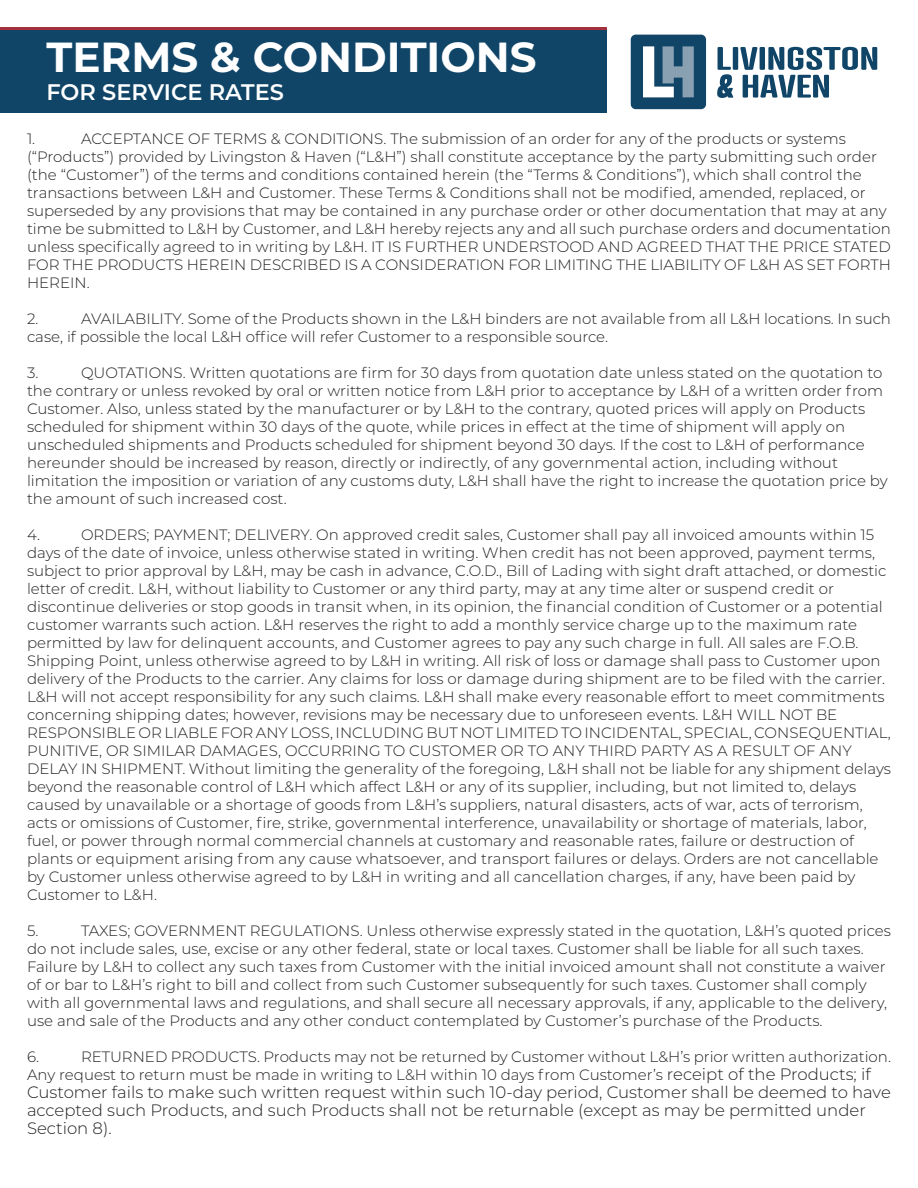
<style>
.page{position:relative;width:918px;height:1188px;background:#fff}
.page>*{position:absolute;margin:0;border:0;box-sizing:border-box;transform-origin:0 0}
.t1{font:700 42px "Montserrat";color:#fff}
.t2{font:600 22.5px "Montserrat";color:#fff}
.t3{font:300 16.5px/18px "Montserrat";color:#231f20}
.t4{font:300 15px/18px "Montserrat";color:#231f20}
.s1{font-size:16.5px}
</style>
<div class="page">
<div style="left:0;top:28px;width:607px;height:85px;background:#104568"></div>
<div style="left:733px;top:47px;width:5px;height:23px;background:#104568"></div>
<svg style="left:740px;top:47px;width:137px;height:51px"></svg>
<svg style="left:717px;top:47px;width:16px;height:51px"></svg>
<div style="left:631px;top:35px;width:75px;height:74px;background:#104568;border-radius:5px"></div>
<svg style="left:643px;top:46px;width:51px;height:51px"></svg>
<hr style="left:0;top:27px;width:607px;height:3px;background:#a42f3d">
<p class="t1" style="left:46px;top:26px;width:492px">TERMS &amp; CONDITIONS</p>
<p class="t2" style="left:46px;top:76px;width:239px">FOR SERVICE RATES</p>
<p class="t4" style="left:27px;top:129px;width:866px;text-indent:54px">ACCEPTANCE OF TERMS &amp; CONDITIONS. The submission of an order for any of the products or systems (“Products”) provided by Livingston &amp; Haven (“L&amp;H”) shall constitute acceptance by the party submitting such order (the “Customer”) of the terms and conditions contained herein (the “Terms &amp; Conditions”), which shall control the transactions between L&amp;H and Customer. These Terms &amp; Conditions shall not be modified, amended, replaced, or superseded by any provisions that may be contained in any purchase order or other documentation that may at any time be submitted to L&amp;H by Customer, and L&amp;H hereby rejects any and all such purchase orders and documentation unless specifically agreed to in writing by L&amp;H. IT IS FURTHER UNDERSTOOD AND AGREED THAT THE PRICE STATED FOR THE PRODUCTS HEREIN DESCRIBED IS A CONSIDERATION FOR LIMITING THE LIABILITY OF L&amp;H AS SET FORTH HEREIN.</p>
<p class="t4" style="left:27px;top:309px;width:13px">2.</p>
<p class="t4" style="left:27px;top:129px;width:10px">1.</p>
<p class="t4" style="left:27px;top:309px;width:866px;text-indent:54px">AVAILABILITY. Some of the Products shown in the L&amp;H binders are not available from all L&amp;H locations. In such case, if possible the local L&amp;H office will refer Customer to a responsible source.</p>
<p class="t4" style="left:27px;top:363px;width:13px">3.</p>
<p class="t4" style="left:27px;top:363px;width:862px;text-indent:54px">QUOTATIONS. Written quotations are firm for 30 days from quotation date unless stated on the quotation to the contrary or unless revoked by oral or written notice from L&amp;H prior to acceptance by L&amp;H of a written order from Customer. Also, unless stated by the manufacturer or by L&amp;H to the contrary, quoted prices will apply on Products scheduled for shipment within 30 days of the quote, while prices in effect at the time of shipment will apply on unscheduled shipments and Products scheduled for shipment beyond 30 days. If the cost to L&amp;H of performance hereunder should be increased by reason, directly or indirectly, of any governmental action, including without limitation the imposition or variation of any customs duty, L&amp;H shall have the right to increase the quotation price by the amount of such increased cost.</p>
<p class="t4" style="left:27px;top:525px;width:15px">4.</p>
<p class="t4" style="left:27px;top:525px;width:866px;text-indent:54px">ORDERS; PAYMENT; DELIVERY. On approved credit sales, Customer shall pay all invoiced amounts within 15 days of the date of invoice, unless otherwise stated in writing. When credit has not been approved, payment terms, subject to prior approval by L&amp;H, may be cash in advance, C.O.D., Bill of Lading with sight draft attached, or domestic letter of credit. L&amp;H, without liability to Customer or any third party, may at any time alter or suspend credit or discontinue deliveries or stop goods in transit when, in its opinion, the financial condition of Customer or a potential customer warrants such action. L&amp;H reserves the right to add a monthly service charge up to the maximum rate permitted by law for delinquent accounts, and Customer agrees to pay any such charge in full. All sales are F.O.B.<br>Shipping Point, unless otherwise agreed to by L&amp;H in writing. All risk of loss or damage shall pass to Customer upon delivery of the Products to the carrier. Any claims for loss or damage during shipment are to be filed with the carrier.<br>L&amp;H will not accept responsibility for any such claims. L&amp;H shall make every reasonable effort to meet commitments concerning shipping dates; however, revisions may be necessary due to unforeseen events. L&amp;H WILL NOT BE RESPONSIBLE OR LIABLE FOR ANY LOSS, INCLUDING BUT NOT LIMITED TO INCIDENTAL, SPECIAL, CONSEQUENTIAL, PUNITIVE, OR SIMILAR DAMAGES, OCCURRING TO CUSTOMER OR TO ANY THIRD PARTY AS A RESULT OF ANY DELAY IN SHIPMENT. Without limiting the generality of the foregoing, L&amp;H shall not be liable for any shipment delays beyond the reasonable control of L&amp;H which affect L&amp;H or any of its supplier, including, but not limited to, delays caused by unavailable or a shortage of goods from L&amp;H’s suppliers, natural disasters, acts of war, acts of terrorism, acts or omissions of Customer, fire, strike, governmental interference, unavailability or shortage of materials, labor, fuel, or power through normal commercial channels at customary and reasonable rates, failure or destruction of plants or equipment arising from any cause whatsoever, and transport failures or delays. Orders are not cancellable by Customer unless otherwise agreed to by L&amp;H in writing and all cancellation charges, if any, have been paid by Customer to L&amp;H.</p>
<p class="t4" style="left:27px;top:921px;width:13px">5.</p>
<p class="t4" style="left:27px;top:921px;width:866px;text-indent:54px">TAXES; GOVERNMENT REGULATIONS. Unless otherwise expressly stated in the quotation, L&amp;H’s quoted prices do not include sales, use, excise or any other federal, state or local taxes. Customer shall be liable for all such taxes.<br>Failure by L&amp;H to collect any such taxes from Customer with the initial invoiced amount shall not constitute a waiver of or bar to L&amp;H’s right to bill and collect from such Customer subsequently for such taxes. Customer shall comply with all governmental laws and regulations, and shall secure all necessary approvals, if any, applicable to the delivery, use and sale of the Products and any other conduct contemplated by Customer’s purchase of the Products.</p>
<p class="t4" style="left:27px;top:1047px;width:14px">6.</p>
<p class="t4" style="left:27px;top:1047px;width:866px;text-indent:54px">RETURNED PRODUCTS. Products may not be returned by Customer without L&amp;H’s prior written authorization.<br>Any request to return must be made in writing to L&amp;H within 10 days from Customer’s <span class="s1">receipt of the Products; if</span></p>
<p class="t3" style="left:27px;top:1083px;width:865px">Customer fails to make such written request within such 10-day period, Customer shall be deemed to have accepted such Products, and such Products shall not be returnable (except as may be permitted under<br>Section 8).</p>
</div>
